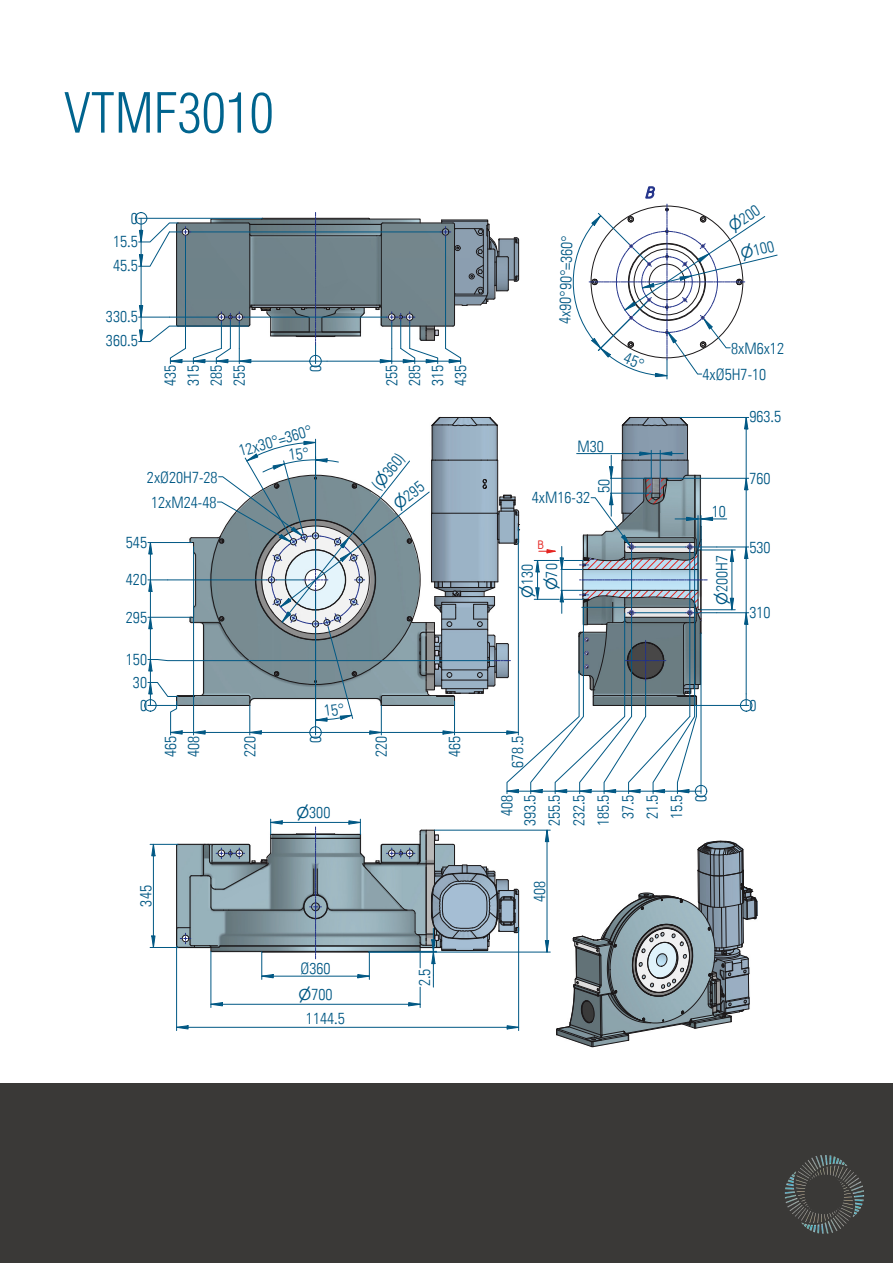
<style>
.page{position:relative;width:893px;height:1263px;background:#fff}
.page>*{position:absolute;margin:0;border:0;box-sizing:border-box;transform-origin:0 0}
.t1{font:300 condensed 54px "Helvetica";color:#00648e}
.t2{font:300 condensed 15.9px/23px "Univers LT";color:#015884;text-align:justify}
.t3{font:13.35px "ISOCPEUR";color:#e52420}
.s1{font-family:"Minion Pro";font-weight:400;font-stretch:normal}
.s2{font-family:"AIGDT";font-weight:400;font-stretch:normal;font-size:15px}
</style>
<div class="page">
<img style="left:697px;top:848px;width:45px;height:35px">
<hr style="left:723px;top:876px;width:1px;height:31px;background:#1b1819">
<hr style="left:740px;top:873px;width:1px;height:31px;background:#1b1819">
<hr style="left:714px;top:876px;width:1px;height:31px;background:#1b1819">
<hr style="left:710px;top:875px;width:1px;height:32px;background:#1b1819">
<hr style="left:719px;top:876px;width:1px;height:31px;background:#1b1819">
<hr style="left:699px;top:871px;width:1px;height:32px;background:#1b1819">
<hr style="left:742px;top:872px;width:1px;height:31px;background:#1b1819">
<hr style="left:698px;top:870px;width:1px;height:32px;background:#1b1819">
<hr style="left:743px;top:870px;width:1px;height:32px;background:#1b1819">
<svg style="left:698px;top:841px;width:46px;height:36px;background:#6c7883"></svg>
<svg style="left:556px;top:883px;width:202px;height:164px"></svg>
<hr style="left:701px;top:609px;width:34px;height:1px;background:#015884">
<hr style="left:701px;top:550px;width:34px;height:1px;background:#015884">
<div style="left:145px;top:700px;width:11px;height:11px;border:1px solid #015884;border-radius:50%"></div>
<div style="left:310px;top:355px;width:11px;height:12px;border:1px solid #015884;border-radius:50%"></div>
<div style="left:135px;top:212px;width:12px;height:12px;border:1px solid #015884;border-radius:50%"></div>
<div style="left:695px;top:785px;width:12px;height:12px;border:1px solid #015884;border-radius:50%"></div>
<div style="left:740px;top:700px;width:12px;height:11px;border:1px solid #015884;border-radius:50%"></div>
<hr style="left:695px;top:705px;width:54px;height:1px;background:#015884">
<svg style="left:744px;top:613px;width:4px;height:11px"></svg>
<hr style="left:717px;top:612px;width:32px;height:1px;background:#015884">
<svg style="left:744px;top:546px;width:4px;height:13px"></svg>
<hr style="left:717px;top:547px;width:32px;height:1px;background:#015884">
<svg style="left:744px;top:477px;width:4px;height:13px"></svg>
<hr style="left:667px;top:478px;width:82px;height:1px;background:#015884">
<svg style="left:744px;top:418px;width:4px;height:11px"></svg>
<hr style="left:680px;top:417px;width:69px;height:1px;background:#015884">
<hr style="left:746px;top:624px;width:1px;height:70px;background:#015884">
<hr style="left:746px;top:558px;width:1px;height:55px;background:#015884">
<hr style="left:746px;top:490px;width:1px;height:57px;background:#015884">
<hr style="left:746px;top:429px;width:1px;height:49px;background:#015884">
<svg style="left:545px;top:940px;width:4px;height:12px"></svg>
<svg style="left:545px;top:829px;width:4px;height:13px"></svg>
<hr style="left:547px;top:842px;width:1px;height:98px;background:#015884">
<hr style="left:434px;top:830px;width:116px;height:1px;background:#015884">
<hr style="left:369px;top:952px;width:181px;height:1px;background:#015884">
<svg style="left:177px;top:1025px;width:11px;height:4px"></svg>
<svg style="left:507px;top:1025px;width:13px;height:4px"></svg>
<hr style="left:188px;top:1027px;width:319px;height:1px;background:#015884">
<hr style="left:176px;top:946px;width:1px;height:84px;background:#015884">
<hr style="left:518px;top:927px;width:1px;height:103px;background:#015884">
<svg style="left:139px;top:212px;width:380px;height:152px"></svg>
<svg style="left:150px;top:819px;width:369px;height:188px"></svg>
<div style="left:0;top:1083px;width:893px;height:180px;background:#3a3937"></div>
<img style="left:784px;top:1155px;width:81px;height:79px">
<svg style="left:148px;top:417px;width:586px;height:377px"></svg>
<svg style="left:572px;top:186px;width:205px;height:193px"></svg>
<h1 class="t1" style="left:64px;top:79px;width:211px">VTMF3010</h1>
<p class="t2" style="left:113px;top:207px;width:26px;text-align:right">0<br>15<span class="s1">.</span>5</p>
<p class="t2" style="left:113px;top:254px;width:26px">45<span class="s1">.</span>5</p>
<p class="t2" style="left:106px;top:304px;width:33px;line-height:24.5px">330<span class="s1">.</span>5<br>360<span class="s1">.</span>5</p>
<p class="t2" style="left:159px;top:386px;width:23px;rotate:-90deg">435</p>
<p class="t2" style="left:380px;top:386px;width:23px;rotate:-90deg">255<br>285<br>315<br>435</p>
<p class="t2" style="left:182px;top:386px;width:23px;rotate:-90deg">315</p>
<p class="t2" style="left:205px;top:386px;width:23px;rotate:-90deg">285</p>
<p class="t2" style="left:228px;top:386px;width:23px;rotate:-90deg">255</p>
<p class="t2" style="left:304px;top:371px;width:9px;rotate:-90deg">0</p>
<p class="t2" style="left:554px;top:324px;width:90px;rotate:-89deg">4x90°90°=360°</p>
<p class="t2" style="left:147px;top:465px;width:72px">2xØ20H7-28</p>
<p class="t2" style="left:151px;top:491px;width:67px">12xM24-48</p>
<p class="t2" style="left:126px;top:531px;width:23px">545</p>
<p class="t2" style="left:126px;top:568px;width:23px">420</p>
<p class="t2" style="left:126px;top:606px;width:23px">295</p>
<p class="t2" style="left:126px;top:648px;width:23px">150</p>
<p class="t2" style="left:133px;top:671px;width:16px">30</p>
<p class="t2" style="left:140px;top:694px;width:9px">0</p>
<p class="t2" style="left:236px;top:440px;width:77px;rotate:-16deg">12x30°=360°</p>
<p class="t2" style="left:367px;top:481px;width:43px;rotate:-52deg">(<span class="s2">n</span>360)</p>
<p class="t2" style="left:388px;top:496px;width:36px;rotate:-38deg"><span class="s2">n</span>295</p>
<p class="t2" style="left:577px;top:435px;width:28px">M30</p>
<p class="t2" style="left:592px;top:493px;width:16px;rotate:-90deg">50</p>
<p class="t2" style="left:532px;top:486px;width:60px">4xM16-32</p>
<p class="t3" style="left:538px;top:536px;width:8px">B</p>
<p class="t2" style="left:540px;top:590px;width:29px;rotate:-90deg"><span class="s2">n</span>70</p>
<p class="t2" style="left:516px;top:598px;width:36px;rotate:-90deg"><span class="s2">n</span>130</p>
<p class="t2" style="left:159px;top:757px;width:23px;rotate:-90deg">465</p>
<p class="t2" style="left:370px;top:757px;width:23px;rotate:-90deg">220</p>
<p class="t2" style="left:443px;top:757px;width:23px;rotate:-90deg">465</p>
<p class="t2" style="left:506px;top:767px;width:33px;rotate:-90deg">678<span class="s1">.</span>5</p>
<p class="t2" style="left:182px;top:757px;width:23px;rotate:-90deg">408</p>
<p class="t2" style="left:304px;top:743px;width:9px;rotate:-90deg">0</p>
<p class="t2" style="left:238px;top:757px;width:23px;rotate:-90deg">220</p>
<p class="t2" style="left:296px;top:801px;width:36px"><span class="s2">n</span>300</p>
<p class="t2" style="left:495px;top:816px;width:23px;rotate:-90deg">408</p>
<p class="t2" style="left:518px;top:826px;width:33px;rotate:-90deg">393<span class="s1">.</span>5</p>
<p class="t2" style="left:543px;top:826px;width:33px;rotate:-90deg">255<span class="s1">.</span>5</p>
<p class="t2" style="left:567px;top:826px;width:33px;rotate:-90deg">232<span class="s1">.</span>5</p>
<p class="t2" style="left:592px;top:826px;width:33px;rotate:-90deg">185<span class="s1">.</span>5</p>
<p class="t2" style="left:616px;top:819px;width:26px;rotate:-90deg">37<span class="s1">.</span>5</p>
<p class="t2" style="left:724px;top:218px;width:36px;rotate:-34deg"><span class="s2">n</span>200</p>
<p class="t2" style="left:738px;top:243px;width:36px;rotate:-14deg"><span class="s2">n</span>100</p>
<p class="t2" style="left:731px;top:336px;width:55px">8xM6x12</p>
<p class="t2" style="left:702px;top:363px;width:65px">4xØ5H7-10</p>
<p class="t2" style="left:749px;top:405px;width:33px">963<span class="s1">.</span>5</p>
<p class="t2" style="left:712px;top:500px;width:16px">10</p>
<p class="t2" style="left:710px;top:605px;width:52px;rotate:-90deg"><span class="s2">n</span>200H7</p>
<p class="t2" style="left:749px;top:467px;width:23px">760</p>
<p class="t2" style="left:749px;top:535px;width:23px">530</p>
<p class="t2" style="left:749px;top:601px;width:23px">310</p>
<p class="t2" style="left:749px;top:694px;width:9px">0</p>
<p class="t2" style="left:641px;top:819px;width:26px;rotate:-90deg">21<span class="s1">.</span>5</p>
<p class="t2" style="left:665px;top:819px;width:26px;rotate:-90deg">15<span class="s1">.</span>5</p>
<p class="t2" style="left:689px;top:801px;width:9px;rotate:-90deg">0</p>
<p class="t2" style="left:134px;top:906px;width:23px;rotate:-90deg">345</p>
<p class="t2" style="left:528px;top:902px;width:23px;rotate:-90deg">408</p>
<p class="t2" style="left:300px;top:957px;width:32px">Ø360</p>
<p class="t2" style="left:298px;top:982px;width:36px"><span class="s2">n</span>700</p>
<p class="t2" style="left:306px;top:1007px;width:40px">1144<span class="s1">.</span>5</p>
<p class="t2" style="left:413px;top:986px;width:19px;rotate:-90deg">2<span class="s1">.</span>5</p>
</div>
